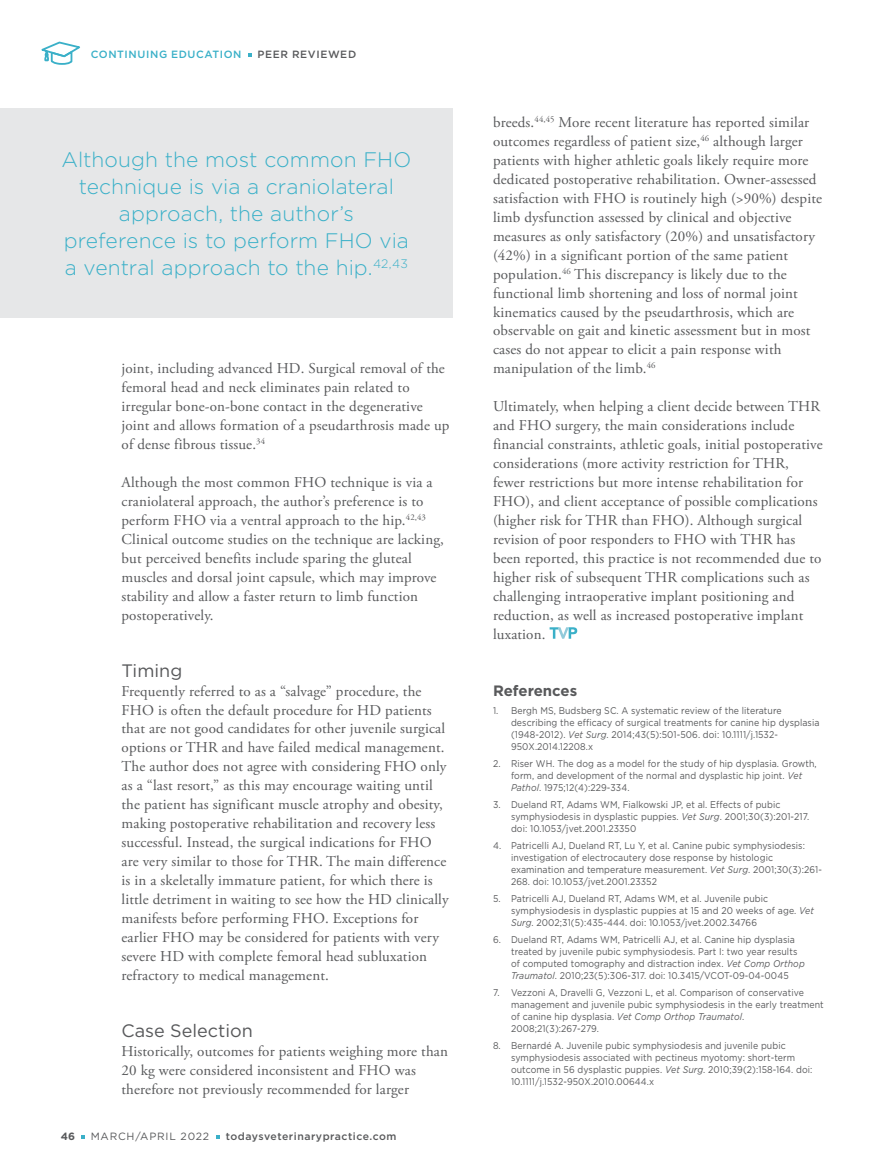
<style>
.page{position:relative;width:878px;height:1175px;background:#fff}
.page>*{position:absolute;margin:0;border:0;box-sizing:border-box;transform-origin:0 0}
.t1{font:300 21px/27px "Gotham";letter-spacing:.005em;color:#3ab0c8;text-align:center}
.t2{font:18px "Gotham";color:#58595b}
.t3{font:15px/18.9px "Adobe Garamond Pro";letter-spacing:.01em;color:#58595b}
.t4{font:700 15px "Gotham";color:#58595b}
.t5{font:500 10.5px "Gotham";letter-spacing:.05em;color:#58595b}
.t6{font:500 10.5px "Gotham";letter-spacing:.06em;color:#3ab0c8}
.t7{font:10.5px "Gotham";letter-spacing:.075em;color:#58595b}
.t8{font:700 10.5px "Gotham";color:#58595b}
.t9{font:9.75px/12px "Gotham";letter-spacing:.01em;color:#58595b;scale:.9 1}
.s1{font-style:italic}
</style>
<div class="page">
<svg style="left:41px;top:41px;width:39px;height:24px"></svg>
<svg style="left:549px;top:627px;width:28px;height:11px"></svg>
<div style="left:0;top:108px;width:452px;height:209px;background:#e6e7e8"></div>
<p class="t6" style="left:91px;top:50px;width:152px">CONTINUING EDUCATION</p>
<p class="t5" style="left:257px;top:50px;width:100px">PEER REVIEWED</p>
<h1 class="t1" style="left:61px;top:147px;width:351px">Although the most common FHO technique is via a craniolateral approach, the author’s preference is to perform FHO via a ventral approach to the hip.<sup>42,43</sup></h1>
<p class="t3" style="left:122px;top:360px;width:329px">joint, including advanced HD. Surgical removal of the femoral head and neck eliminates pain related to irregular bone-on-bone contact in the degenerative joint and allows formation of a pseudarthrosis made up of dense fibrous tissue.<sup>34</sup></p>
<p class="t3" style="left:121px;top:474px;width:324px">Although the most common FHO technique is via a craniolateral approach, the author’s preference is to perform FHO via a ventral approach to the hip.<sup>42,43<br></sup>Clinical outcome studies on the technique are lacking, but perceived benefits include sparing the gluteal muscles and dorsal joint capsule, which may improve stability and allow a faster return to limb function postoperatively.</p>
<p class="t2" style="left:122px;top:662px;width:62px">Timing</p>
<p class="t3" style="left:122px;top:683px;width:328px">Frequently referred to as a “salvage” procedure, the FHO is often the default procedure for HD patients that are not good candidates for other juvenile surgical options or THR and have failed medical management.<br>The author does not agree with considering FHO only as a “last resort,” as this may encourage waiting until the patient has significant muscle atrophy and obesity, making postoperative rehabilitation and recovery less successful. Instead, the surgical indications for FHO are very similar to those for THR. The main difference is in a skeletally immature patient, for which there is little detriment in waiting to see how the HD clinically manifests before performing FHO. Exceptions for earlier FHO may be considered for patients with very severe HD with complete femoral head subluxation refractory to medical management.</p>
<p class="t2" style="left:122px;top:1022px;width:133px">Case Selection</p>
<p class="t3" style="left:122px;top:1042px;width:328px">Historically, outcomes for patients weighing more than<br>20 kg were considered inconsistent and FHO was therefore not previously recommended for larger</p>
<p class="t8" style="left:61px;top:1131px;width:16px">46</p>
<p class="t7" style="left:91px;top:1131px;width:120px">MARCH/APRIL 2022</p>
<p class="t5" style="left:226px;top:1131px;width:172px">todaysveterinarypractice.com</p>
<p class="t3" style="left:493px;top:114px;width:330px">breeds.<sup>44,45</sup> More recent literature has reported similar outcomes regardless of patient size,<sup>46</sup> although larger patients with higher athletic goals likely require more dedicated postoperative rehabilitation. Owner-assessed satisfaction with FHO is routinely high (&gt;90%) despite limb dysfunction assessed by clinical and objective measures as only satisfactory (20%) and unsatisfactory (42%) in a significant portion of the same patient population.<sup>46</sup> This discrepancy is likely due to the functional limb shortening and loss of normal joint kinematics caused by the pseudarthrosis, which are observable on gait and kinetic assessment but in most cases do not appear to elicit a pain response with manipulation of the limb.<sup>46</sup></p>
<p class="t3" style="left:493px;top:398px;width:331px">Ultimately, when helping a client decide between THR and FHO surgery, the main considerations include financial constraints, athletic goals, initial postoperative considerations (more activity restriction for THR, fewer restrictions but more intense rehabilitation for FHO), and client acceptance of possible complications (higher risk for THR than FHO). Although surgical revision of poor responders to FHO with THR has been reported, this practice is not recommended due to higher risk of subsequent THR complications such as challenging intraoperative implant positioning and reduction, as well as increased postoperative implant luxation.</p>
<p class="t4" style="left:493px;top:683px;width:86px">References</p>
<p class="t9" style="left:511px;top:705px;width:344px;text-indent:-18px">1. Bergh MS, Budsberg SC. A systematic review of the literature describing the efficacy of surgical treatments for canine hip dysplasia (1948-2012). <span class="s1">Vet Surg</span>. 2014;43(5):501-506. doi: 10.1111/j.1532- 950X.2014.12208.x</p>
<p class="t9" style="left:511px;top:758px;width:341px;text-indent:-18px">2. Riser WH. The dog as a model for the study of hip dysplasia. Growth, form, and development of the normal and dysplastic hip joint. <span class="s1">Vet<br>Pathol</span>. 1975;12(4):229-334.</p>
<p class="t9" style="left:511px;top:799px;width:333px;text-indent:-18px">3. Dueland RT, Adams WM, Fialkowski JP, et al. Effects of pubic symphysiodesis in dysplastic puppies. <span class="s1">Vet Surg</span>. 2001;30(3):201-217. doi: 10.1053/jvet.2001.23350</p>
<p class="t9" style="left:511px;top:840px;width:347px;text-indent:-18px">4. Patricelli AJ, Dueland RT, Lu Y, et al. Canine pubic symphysiodesis: investigation of electrocautery dose response by histologic examination and temperature measurement. <span class="s1">Vet Surg</span>. 2001;30(3):261- 268. doi: 10.1053/jvet.2001.23352</p>
<p class="t9" style="left:511px;top:893px;width:338px;text-indent:-18px">5. Patricelli AJ, Dueland RT, Adams WM, et al. Juvenile pubic symphysiodesis in dysplastic puppies at 15 and 20 weeks of age. <span class="s1">Vet<br>Surg</span>. 2002;31(5):435-444. doi: 10.1053/jvet.2002.34766</p>
<p class="t9" style="left:511px;top:933px;width:328px;text-indent:-18px">6. Dueland RT, Adams WM, Patricelli AJ, et al. Canine hip dysplasia treated by juvenile pubic symphysiodesis. Part I: two year results of computed tomography and distraction index. <span class="s1">Vet Comp Orthop Traumatol</span>. 2010;23(5):306-317. doi: 10.3415/VCOT-09-04-0045</p>
<p class="t9" style="left:511px;top:986px;width:349px;text-indent:-18px">7. Vezzoni A, Dravelli G, Vezzoni L, et al. Comparison of conservative management and juvenile pubic symphysiodesis in the early treatment of canine hip dysplasia. <span class="s1">Vet Comp Orthop Traumatol</span>.<br>2008;21(3):267-279.</p>
<p class="t9" style="left:511px;top:1039px;width:336px;text-indent:-18px">8. Bernardé A. Juvenile pubic symphysiodesis and juvenile pubic symphysiodesis associated with pectineus myotomy: short-term outcome in 56 dysplastic puppies. <span class="s1">Vet Surg</span>. 2010;39(2):158-164. doi:<br>10.1111/j.1532-950X.2010.00644.x</p>
</div>
